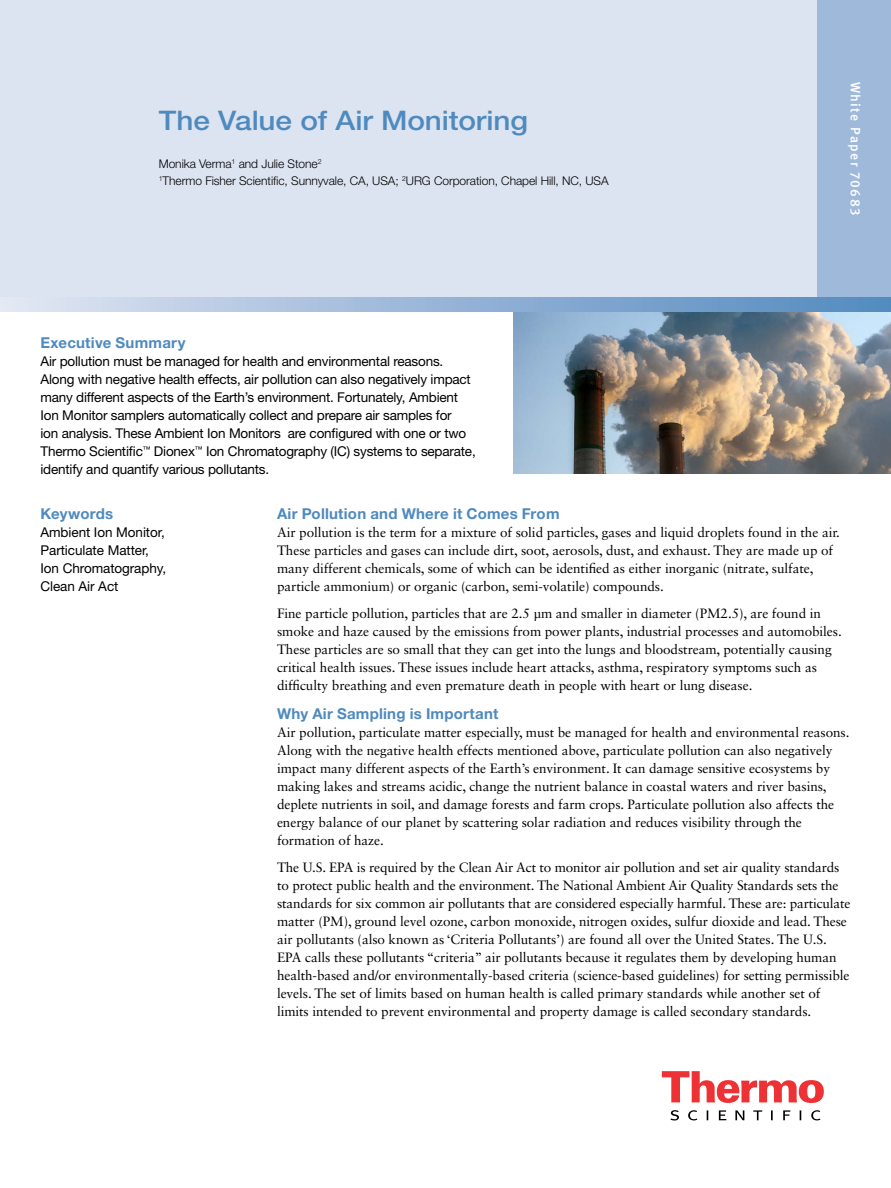
<style>
.page{position:relative;width:891px;height:1188px;background:#fff}
.page>*{position:absolute;margin:0;border:0;box-sizing:border-box;transform-origin:0 0}
.t1{font:500 27px "Helvetica Neue LT Std";letter-spacing:-.005em;color:#4f8abe;scale:1.1 1}
.t2{font:700 15px "Helvetica Neue LT Std";letter-spacing:.015em;color:#4f8abe}
.t3{font:13.5px/18px "Sabon LT Std";letter-spacing:-.005em;color:#000}
.t4{font:13.5px/18px "Helvetica Neue LT Std";letter-spacing:-.015em;color:#000}
.t5{font:500 13.5px "Meta OT";letter-spacing:.1em;color:#fff}
.t6{font:300 12px/16.5px "Helvetica Neue LT Std";letter-spacing:-.005em;color:#000}
</style>
<div class="page">
<div style="left:0;top:0;width:891px;height:303px;background:#dde4f1"></div>
<div style="left:817px;top:0;width:74px;height:303px;background:#9fb9da"></div>
<svg style="left:0;top:297px;width:891px;height:15px;background:#98b6d8"></svg>
<svg style="left:662px;top:1071px;width:162px;height:32px"></svg>
<svg style="left:670px;top:1110px;width:151px;height:10px"></svg>
<img style="left:514px;top:312px;width:377px;height:162px">
<h1 class="t1" style="left:159px;top:104px;width:337px">The Value of Air Monitoring</h1>
<p class="t6" style="left:159px;top:155px;width:451px">Monika Verma<sup>1</sup> and Julie Stone<sup>2<br>1</sup>Thermo Fisher Scientific, Sunnyvale, CA, USA; <sup>2</sup>URG Corporation, Chapel Hill, NC, USA</p>
<p class="t5" style="left:864px;top:82px;width:135px;rotate:90deg">White Paper 70683</p>
<p class="t2" style="left:40px;top:334px;width:147px">Executive Summary</p>
<p class="t4" style="left:40px;top:352px;width:437px">Air pollution must be managed for health and environmental reasons.<br>Along with negative health effects, air pollution can also negatively impact many different aspects of the Earth’s environment. Fortunately, Ambient Ion Monitor samplers automatically collect and prepare air samples for<br>ion analysis. These Ambient Ion Monitors are configured with one or two Thermo Scientific<sup>™</sup> Dionex<sup>™</sup> Ion Chromatography (IC) systems to separate, identify and quantify various pollutants.</p>
<p class="t2" style="left:277px;top:505px;width:284px">Air Pollution and Where it Comes From</p>
<p class="t3" style="left:277px;top:524px;width:564px">Air pollution is the term for a mixture of solid particles, gases and liquid droplets found in the air.<br>These particles and gases can include dirt, soot, aerosols, dust, and exhaust. They are made up of many different chemicals, some of which can be identified as either inorganic (nitrate, sulfate, particle ammonium) or organic (carbon, semi-volatile) compounds.</p>
<p class="t3" style="left:277px;top:605px;width:566px">Fine particle pollution, particles that are 2.5 µm and smaller in diameter (PM2.5), are found in smoke and haze caused by the emissions from power plants, industrial processes and automobiles.<br>These particles are so small that they can get into the lungs and bloodstream, potentially causing critical health issues. These issues include heart attacks, asthma, respiratory symptoms such as difficulty breathing and even premature death in people with heart or lung disease.</p>
<p class="t2" style="left:277px;top:704px;width:223px">Why Air Sampling is Important</p>
<p class="t3" style="left:277px;top:723px;width:574px">Air pollution, particulate matter especially, must be managed for health and environmental reasons.<br>Along with the negative health effects mentioned above, particulate pollution can also negatively impact many different aspects of the Earth’s environment. It can damage sensitive ecosystems by making lakes and streams acidic, change the nutrient balance in coastal waters and river basins, deplete nutrients in soil, and damage forests and farm crops. Particulate pollution also affects the energy balance of our planet by scattering solar radiation and reduces visibility through the formation of haze.</p>
<p class="t3" style="left:277px;top:858px;width:575px">The U.S. EPA is required by the Clean Air Act to monitor air pollution and set air quality standards to protect public health and the environment. The National Ambient Air Quality Standards sets the standards for six common air pollutants that are considered especially harmful. These are: particulate matter (PM), ground level ozone, carbon monoxide, nitrogen oxides, sulfur dioxide and lead. These air pollutants (also known as ‘Criteria Pollutants’) are found all over the United States. The U.S.<br>EPA calls these pollutants “criteria” air pollutants because it regulates them by developing human health-based and/or environmentally-based criteria (science-based guidelines) for setting permissible levels. The set of limits based on human health is called primary standards while another set of limits intended to prevent environmental and property damage is called secondary standards.</p>
<p class="t2" style="left:40px;top:505px;width:74px">Keywords</p>
<p class="t4" style="left:40px;top:523px;width:127px">Ambient Ion Monitor,<br>Particulate Matter,<br>Ion Chromatography,<br>Clean Air Act</p>
</div>
